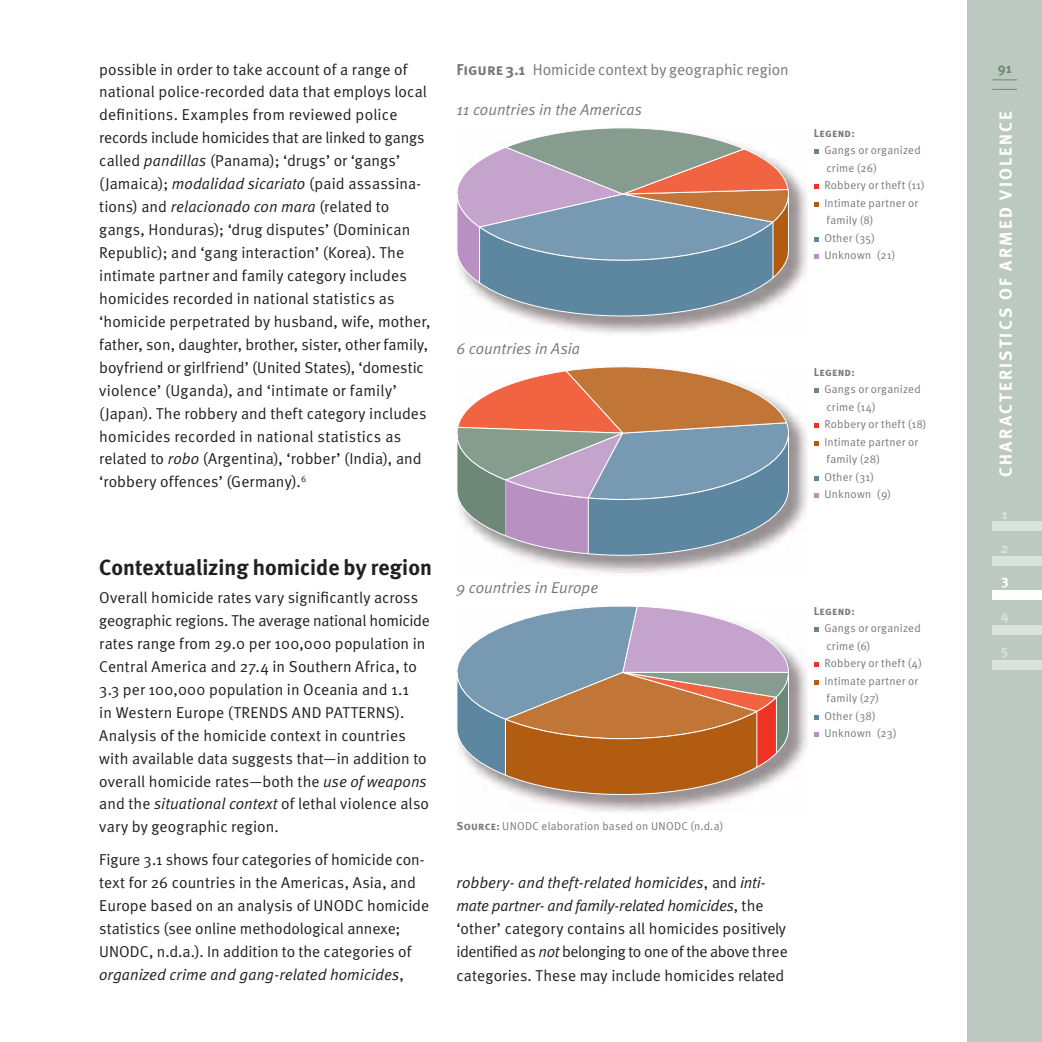
<style>
.page{position:relative;width:1042px;height:1042px;background:#fff}
.page>*{position:absolute;margin:0;border:0;box-sizing:border-box;transform-origin:0 0}
.t1{font:700 21.88px "Meta";color:#231f20}
.t2{font:700 17.5px "Meta";letter-spacing:.12em;color:#fff}
.t3{font:15.75px/22.9px "Meta Normal";letter-spacing:.005em;color:#231f20}
.t4{font:italic 15.75px "Meta Normal";color:#77787b}
.t5{font:15.75px "Meta Normal";letter-spacing:-.005em;color:#77787b}
.t6{font:700 14px "Meta";color:#d9e2dc}
.t7{font:700 14px "Meta";color:#6e8878}
.t8{font:700 14px "Meta";color:#fff}
.t9{font:11.38px/17.5px "Meta Normal";letter-spacing:.02em;color:#77787b}
.t10{font:11.38px "Meta Bold Caps";letter-spacing:.03em;color:#77787b}
.s1{font-style:italic}
.s2{font-family:"Meta Bold Caps"}
.s3{font-family:"Meta";font-weight:700}
</style>
<div class="page">
<div style="left:967px;top:0;width:75px;height:1042px;background:#bbc9c0"></div>
<svg style="left:992px;top:80px;width:25px;height:1px"></svg>
<svg style="left:992px;top:89px;width:25px;height:1px"></svg>
<div style="left:992px;top:521px;width:50px;height:10px;background:#d9e2dc"></div>
<div style="left:992px;top:556px;width:50px;height:10px;background:#d9e2dc"></div>
<div style="left:992px;top:590px;width:50px;height:10px;background:#fff"></div>
<div style="left:992px;top:625px;width:50px;height:10px;background:#d9e2dc"></div>
<div style="left:992px;top:660px;width:50px;height:10px;background:#d9e2dc"></div>
<img style="left:556px;top:171px;width:251px;height:163px">
<svg style="left:457px;top:128px;width:333px;height:198px;background:#9ea1aa"></svg>
<img style="left:518px;top:423px;width:289px;height:151px">
<svg style="left:457px;top:366px;width:344px;height:190px;background:#a99b9b"></svg>
<img style="left:548px;top:649px;width:259px;height:163px">
<svg style="left:457px;top:606px;width:332px;height:198px;background:#b29587"></svg>
<svg style="left:814px;top:149px;width:5px;height:5px"></svg>
<svg style="left:814px;top:184px;width:5px;height:5px"></svg>
<svg style="left:814px;top:202px;width:5px;height:5px"></svg>
<svg style="left:814px;top:237px;width:5px;height:5px"></svg>
<svg style="left:814px;top:254px;width:5px;height:5px"></svg>
<svg style="left:814px;top:388px;width:5px;height:5px"></svg>
<svg style="left:814px;top:423px;width:5px;height:5px"></svg>
<svg style="left:814px;top:441px;width:5px;height:4px"></svg>
<svg style="left:814px;top:476px;width:5px;height:4px"></svg>
<svg style="left:814px;top:493px;width:5px;height:5px"></svg>
<svg style="left:814px;top:627px;width:5px;height:5px"></svg>
<svg style="left:814px;top:662px;width:5px;height:5px"></svg>
<svg style="left:814px;top:680px;width:5px;height:5px"></svg>
<svg style="left:814px;top:715px;width:5px;height:5px"></svg>
<svg style="left:814px;top:732px;width:5px;height:5px"></svg>
<p class="t3" style="left:99px;top:59px;width:333px">possible in order to take account of a range of national police-recorded data that employs local definitions. Examples from reviewed police records include homicides that are linked to gangs called <span class="s1">pandillas</span> (Panama); ‘drugs’ or ‘gangs’ (Jamaica); <span class="s1">modalidad sicariato</span> (paid assassina&shy;tions) and <span class="s1">relacionado con mara</span> (related to gangs, Honduras); ‘drug disputes’ (Dominican Republic); and ‘gang interaction’ (Korea). The intimate partner and family category includes homicides recorded in national statistics as ‘homicide perpetrated by husband, wife, mother, father, son, daughter, brother, sister, other family, boyfriend or girlfriend’ (United States), ‘domestic violence’ (Uganda), and ‘intimate or family’ (Japan). The robbery and theft category includes homicides recorded in national statistics as related to <span class="s1">robo</span> (Argentina), ‘robber’ (India), and ‘robbery offences’ (Germany).<sup>6</sup></p>
<p class="t5" style="left:456px;top:63px;width:334px"><span class="s2">Figure</span> <span class="s3">3.1</span> Homicide context by geographic region</p>
<p class="t4" style="left:456px;top:103px;width:187px">11 countries in the Americas</p>
<p class="t4" style="left:456px;top:342px;width:125px">6 countries in Asia</p>
<h1 class="t1" style="left:99px;top:559px;width:334px">Contextualizing homicide by region</h1>
<p class="t3" style="left:99px;top:587px;width:332px">Overall homicide rates vary significantly across geographic regions. The average national homicide rates range from 29.0 per 100,000 population in Central America and 27.4 in Southern Africa, to 3.3 per 100,000 population in Oceania and 1.1<br>in Western Europe (TRENDS AND PATTERNS).<br>Analysis of the homicide context in countries with available data suggests that—in addition to overall homicide rates—both the <span class="s1">use of weapons </span>and the <span class="s1">situational context</span> of lethal violence also vary by geographic region.</p>
<p class="t3" style="left:99px;top:849px;width:331px">Figure 3.1 shows four categories of homicide con&shy;text for 26 countries in the Americas, Asia, and Europe based on an analysis of UNODC homicide statistics (see online methodological annexe; UNODC, n.d.a.). In addition to the categories of <span class="s1">organized crime and gang-related homicides</span>,</p>
<p class="t4" style="left:456px;top:581px;width:143px">9 countries in Europe</p>
<p class="t9" style="left:456px;top:818px;width:268px"><span class="s2">Source</span><span class="s3">:</span> UNODC elaboration based on UNODC (n.d.a)</p>
<p class="t3" style="left:456px;top:872px;width:333px"><span class="s1">robbery- and theft-related homicides</span>, and <span class="s1">inti&shy;mate partner- and family-related homicides</span>, the ‘other’ category contains all homicides positively identified as <span class="s1">not</span> belonging to one of the above three</p>
<p class="t3" style="left:456px;top:965px;width:329px">categories. These may include homicides related</p>
<p class="t10" style="left:814px;top:126px;width:42px">Legend:</p>
<p class="t9" style="left:824px;top:142px;width:102px">Gangs or organized crime (26)<br>Robbery or theft (11)<br>Intimate partner or family (8)<br>Other (35)<br>Unknown (21)</p>
<p class="t10" style="left:814px;top:365px;width:42px">Legend:</p>
<p class="t9" style="left:824px;top:381px;width:104px">Gangs or organized crime (14)<br>Robbery or theft (18)<br>Intimate partner or family (28)<br>Other (31)<br>Unknown (9)</p>
<p class="t10" style="left:814px;top:604px;width:42px">Legend:</p>
<p class="t9" style="left:824px;top:620px;width:99px">Gangs or organized crime (6)<br>Robbery or theft (4)<br>Intimate partner or family (27)<br>Other (38)<br>Unknown (23)</p>
<p class="t7" style="left:998px;top:63px;width:15px">91</p>
<p class="t2" style="left:999px;top:477px;width:367px;rotate:-90deg">CHARACTERISTICS OF ARMED VIOLENCE</p>
<p class="t6" style="left:1002px;top:508px;width:7px">1</p>
<p class="t6" style="left:1001px;top:543px;width:9px">2</p>
<p class="t8" style="left:1001px;top:575px;width:9px">3</p>
<p class="t6" style="left:1001px;top:610px;width:9px">4</p>
<p class="t6" style="left:1001px;top:644px;width:9px">5</p>
</div>
